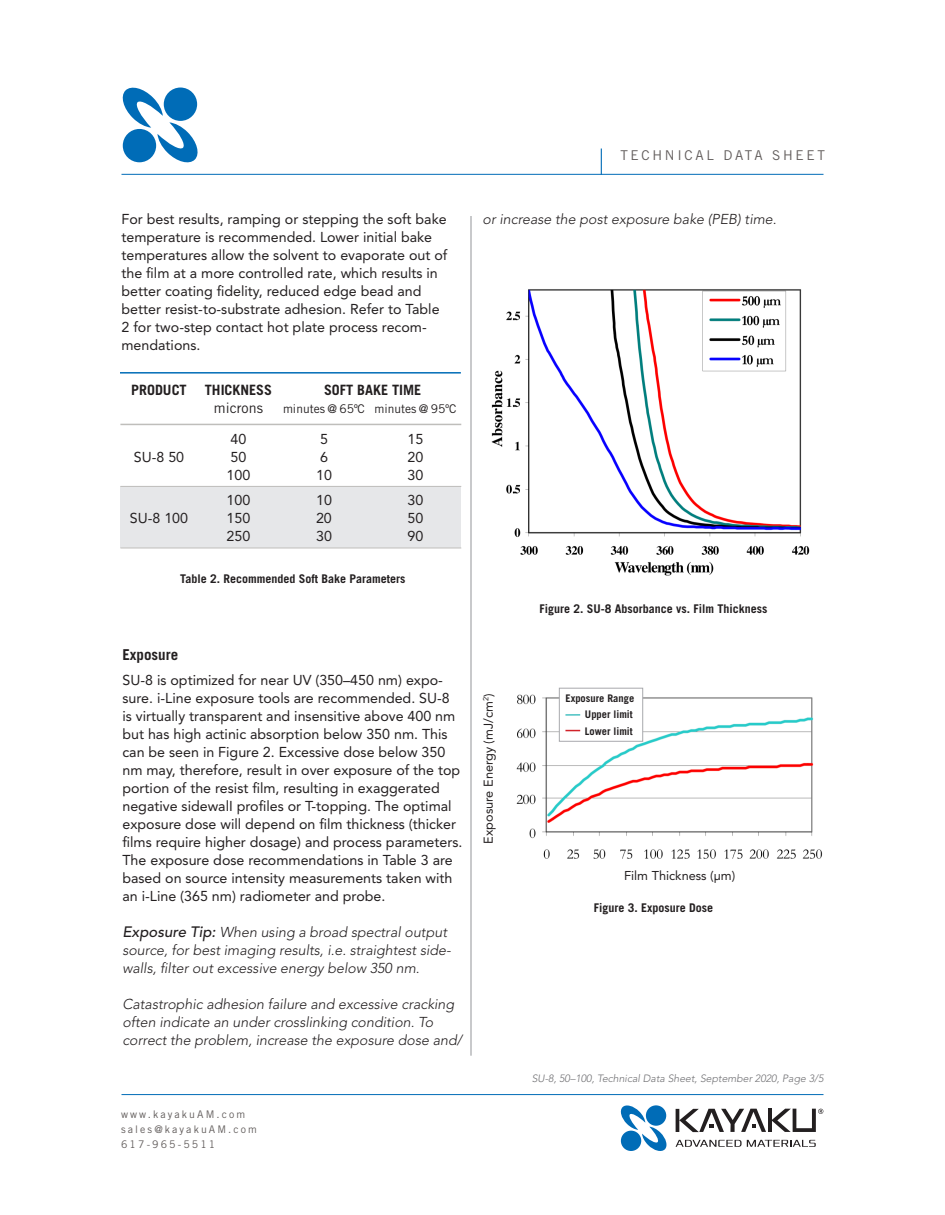
<style>
.page{position:relative;width:945px;height:1215px;background:#fff}
.page>*{position:absolute;margin:0;border:0;box-sizing:border-box;transform-origin:0 0}
.subhead{font:700 15px "Trade Gothic";color:#231f20}
.Bodytext{font:14.25px/18px "Avenir";color:#231f20}
.chart_head{font:14.25px/18px "Avenir";color:#231f20}
.Bodytext-2{font:italic 300 14.25px/18px "Avenir";color:#231f20}
.Bodytext-3{font:700 14.25px "Trade Gothic";color:#231f20}
.Bodytext-4{font:14.25px "Trade Gothic";color:#231f20}
.t1{font:13.5px "Trade Gothic";letter-spacing:.2em;color:#625d5c}
.chart_head-2{font:12.75px "Avenir";color:#231f20}
.t2{font:700 12px "Trade Gothic";color:#231f20}
.Bodytext-5{font:12px "Trade Gothic";color:#231f20}
.subhead-2{font:italic 300 10.5px "Avenir";color:#707073}
.t3{font:10.5px/15px "Trade Gothic";letter-spacing:.2em;color:#625d5c}
.chart_head-3{font:700 10.5px "Trade Gothic";color:#231f20}
.s1{font-weight:500;font-size:15px}
</style>
<div class="page">
<hr style="left:122px;top:174px;width:702px;height:1px;background:#006cb7">
<svg style="left:601px;top:149px;width:1px;height:26px"></svg>
<svg style="left:123px;top:88px;width:75px;height:74px"></svg>
<div style="left:164px;top:88px;width:33px;height:33px;background:#006cb7;border-radius:50%"></div>
<div style="left:123px;top:129px;width:33px;height:33px;background:#006cb7;border-radius:50%"></div>
<hr style="left:122px;top:1094px;width:702px;height:1px;background:#006cb7">
<svg style="left:676px;top:1140px;width:140px;height:7px"></svg>
<svg style="left:621px;top:1105px;width:46px;height:46px"></svg>
<div style="left:646px;top:1105px;width:20px;height:21px;background:#006cb7;border-radius:50%"></div>
<div style="left:621px;top:1131px;width:20px;height:20px;background:#006cb7;border-radius:50%"></div>
<svg style="left:676px;top:1109px;width:147px;height:23px"></svg>
<hr style="left:471px;top:216px;width:1px;height:840px;background:#939598">
<div style="left:120px;top:486px;width:341px;height:62px;background:#e6e7e9"></div>
<hr style="left:120px;top:372px;width:341px;height:2px;background:#006cb7">
<hr style="left:120px;top:424px;width:341px;height:1px;background:#bfbebb">
<hr style="left:120px;top:486px;width:341px;height:1px;background:#bfbebb">
<hr style="left:120px;top:548px;width:341px;height:1px;background:#bfbebb">
<img style="left:491px;top:289px;width:319px;height:287px">
<img style="left:516px;top:687px;width:307px;height:172px">
<div style="left:559px;top:688px;width:84px;height:54px;background:#fff;border:1px solid #a8a9ad"></div>
<svg style="left:565px;top:714px;width:15px;height:2px"></svg>
<svg style="left:565px;top:730px;width:15px;height:1px"></svg>
<p class="t1" style="left:620px;top:148px;width:206px">TECHNICAL DATA SHEET</p>
<p class="chart_head" style="left:122px;top:210px;width:327px">For best results, ramping or stepping the soft bake temperature is recommended. Lower initial bake temperatures allow the solvent to evaporate out of the film at a more controlled rate, which results in better coating fidelity, reduced edge bead and better resist-to-substrate adhesion. Refer to Table 2 for two-step contact hot plate process recom&shy;mendations.</p>
<p class="Bodytext-3" style="left:131px;top:381px;width:57px">PRODUCT</p>
<p class="Bodytext-3" style="left:205px;top:381px;width:69px">THICKNESS</p>
<p class="Bodytext-3" style="left:324px;top:381px;width:99px">SOFT BAKE TIME</p>
<p class="Bodytext-4" style="left:214px;top:399px;width:51px">microns</p>
<p class="Bodytext-5" style="left:283px;top:401px;width:175px">minutes @ 65ºC minutes @ 95ºC</p>
<p class="Bodytext" style="left:231px;top:430px;width:17px">40</p>
<p class="Bodytext" style="left:320px;top:430px;width:9px">5</p>
<p class="Bodytext" style="left:408px;top:430px;width:17px">15</p>
<p class="Bodytext" style="left:134px;top:448px;width:52px">SU-8 50</p>
<p class="Bodytext" style="left:231px;top:448px;width:17px">50</p>
<p class="Bodytext" style="left:320px;top:448px;width:9px">6</p>
<p class="Bodytext" style="left:408px;top:448px;width:17px">20</p>
<p class="Bodytext" style="left:227px;top:466px;width:25px">100</p>
<p class="Bodytext" style="left:316px;top:466px;width:17px">10</p>
<p class="Bodytext" style="left:408px;top:466px;width:17px">30</p>
<p class="Bodytext" style="left:227px;top:491px;width:25px">100</p>
<p class="Bodytext" style="left:316px;top:491px;width:17px">10</p>
<p class="Bodytext" style="left:408px;top:491px;width:17px">30</p>
<p class="Bodytext" style="left:130px;top:509px;width:60px">SU-8 100</p>
<p class="Bodytext" style="left:227px;top:509px;width:25px">150</p>
<p class="Bodytext" style="left:316px;top:509px;width:17px">20</p>
<p class="Bodytext" style="left:408px;top:509px;width:17px">50</p>
<p class="Bodytext" style="left:227px;top:527px;width:25px">250</p>
<p class="Bodytext" style="left:316px;top:527px;width:17px">30</p>
<p class="Bodytext" style="left:408px;top:527px;width:17px">90</p>
<p class="t2" style="left:180px;top:571px;width:227px">Table 2. Recommended Soft Bake Parameters</p>
<p class="subhead" style="left:122px;top:646px;width:57px">Exposure</p>
<p class="Bodytext" style="left:122px;top:671px;width:342px">SU-8 is optimized for near UV (350–450 nm) expo&shy;sure. i-Line exposure tools are recommended. SU-8 is virtually transparent and insensitive above 400 nm but has high actinic absorption below 350 nm. This can be seen in Figure 2. Excessive dose below 350 nm may, therefore, result in over exposure of the top portion of the resist film, resulting in exaggerated negative sidewalI profiles or T-topping. The optimal exposure dose will depend on film thickness (thicker films require higher dosage) and process parameters.<br>The exposure dose recommendations in Table 3 are based on source intensity measurements taken with an i-Line (365 nm) radiometer and probe.</p>
<p class="Bodytext-2" style="left:122px;top:923px;width:330px"><span class="s1">Exposure Tip:</span> When using a broad spectral output source, for best imaging results, i.e. straightest side&shy;walls, filter out excessive energy below 350 nm.</p>
<p class="Bodytext-2" style="left:122px;top:995px;width:341px">Catastrophic adhesion failure and excessive cracking often indicate an under crosslinking condition. To correct the problem, increase the exposure dose and/</p>
<p class="t3" style="left:121px;top:1106px;width:137px">www.kayakuAM.com sales@kayakuAM.com<br>617-965-5511</p>
<p class="Bodytext-2" style="left:483px;top:210px;width:295px">or increase the post exposure bake (PEB) time.</p>
<p class="t2" style="left:539px;top:601px;width:229px">Figure 2. SU-8 Absorbance vs. Film Thickness</p>
<p class="chart_head-2" style="left:481px;top:844px;width:152px;rotate:-90deg">Exposure Energy (mJ/cm<sup>2</sup>)</p>
<p class="chart_head-3" style="left:565px;top:691px;width:70px">Exposure Range</p>
<p class="chart_head-3" style="left:585px;top:708px;width:49px">Upper limit</p>
<p class="chart_head-3" style="left:585px;top:724px;width:49px">Lower limit</p>
<p class="chart_head-2" style="left:624px;top:869px;width:113px">Film Thickness (μm)</p>
<p class="t2" style="left:594px;top:900px;width:121px">Figure 3. Exposure Dose</p>
<p class="subhead-2" style="left:532px;top:1073px;width:293px">SU-8, 50–100, Technical Data Sheet, September 2020, Page 3/5</p>
</div>
